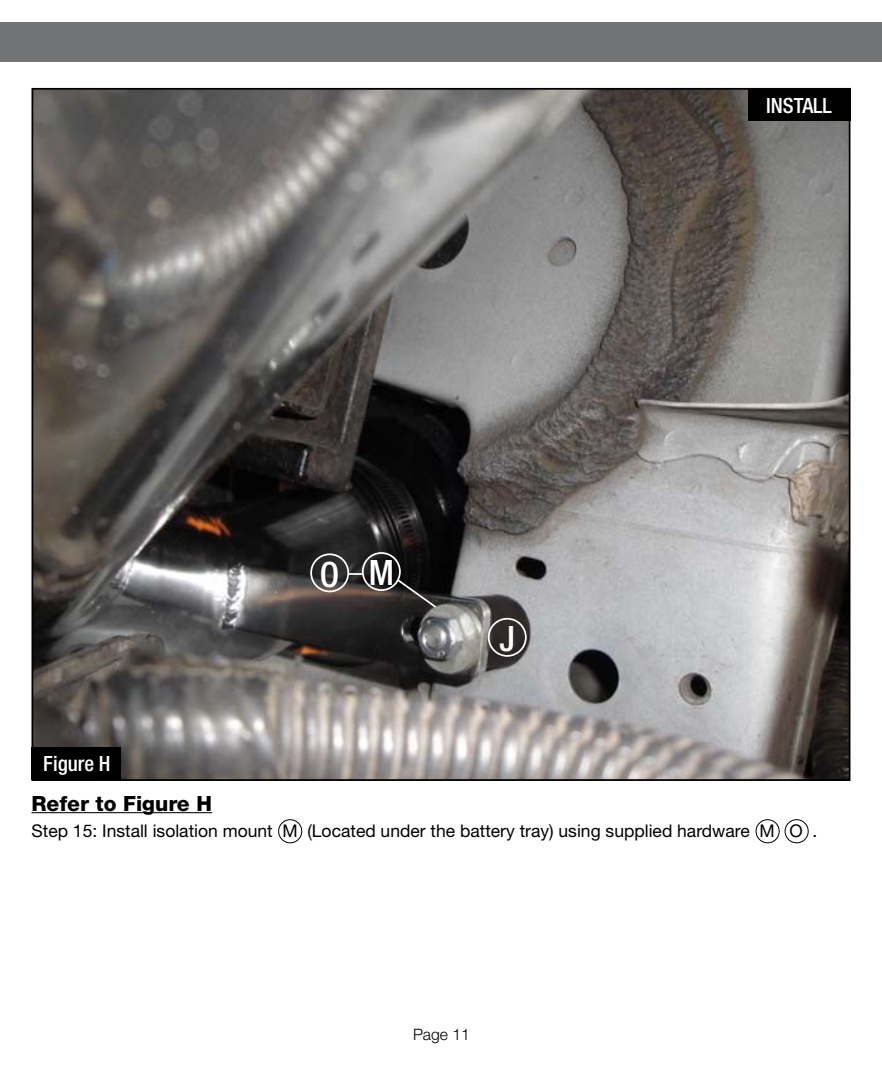
<style>
.page{position:relative;width:882px;height:1071px;background:#fff}
.page>*{position:absolute;margin:0;border:0;box-sizing:border-box;transform-origin:0 0}
.t1{font:500 condensed 35px "Helvetica Neue";color:#fff}
.t2{font:800 21px "Helvetica Neue";color:#000}
.t3{font:500 condensed 21px "Helvetica Neue";color:#fff}
.t4{font:17.5px "Helvetica Neue";color:#000}
.t5{font:300 15.75px "Helvetica Neue";color:#000}
</style>
<div class="page">
<div style="left:0;top:23px;width:882px;height:39px;background:#717375"></div>
<hr style="left:32px;top:812px;width:180px;height:1px;background:#000">
<img style="left:35px;top:91px;width:812px;height:687px">
<div style="left:32px;top:747px;width:89px;height:33px;background:#000"></div>
<div style="left:748px;top:88px;width:102px;height:33px;background:#000"></div>
<div style="left:278px;top:819px;width:24px;height:24px;border:1px solid #000;border-radius:50%"></div>
<div style="left:756px;top:819px;width:24px;height:24px;border:1px solid #000;border-radius:50%"></div>
<div style="left:785px;top:819px;width:24px;height:24px;border:1px solid #000;border-radius:50%"></div>
<div style="left:488px;top:618px;width:39px;height:39px;border:2px solid #fff;border-radius:50%"></div>
<div style="left:310px;top:553px;width:39px;height:39px;border:2px solid #fff;border-radius:50%"></div>
<div style="left:362px;top:552px;width:39px;height:39px;border:2px solid #fff;border-radius:50%"></div>
<svg style="left:348px;top:573px;width:14px;height:2px"></svg>
<svg style="left:396px;top:578px;width:42px;height:31px"></svg>
<p class="t3" style="left:43px;top:751px;width:69px">Figure H</p>
<h1 class="t1" style="left:320px;top:553px;width:75px">O M</h1>
<h1 class="t1" style="left:499px;top:618px;width:17px">J</h1>
<p class="t3" style="left:766px;top:93px;width:67px">INSTALL</p>
<p class="t2" style="left:32px;top:791px;width:182px">Refer to Figure H</p>
<p class="t4" style="left:32px;top:820px;width:787px">Step 15: Install isolation mount M (Located under the battery tray) using supplied hardware M O .</p>
<p class="t5" style="left:413px;top:1024px;width:58px">Page 11</p>
</div>
